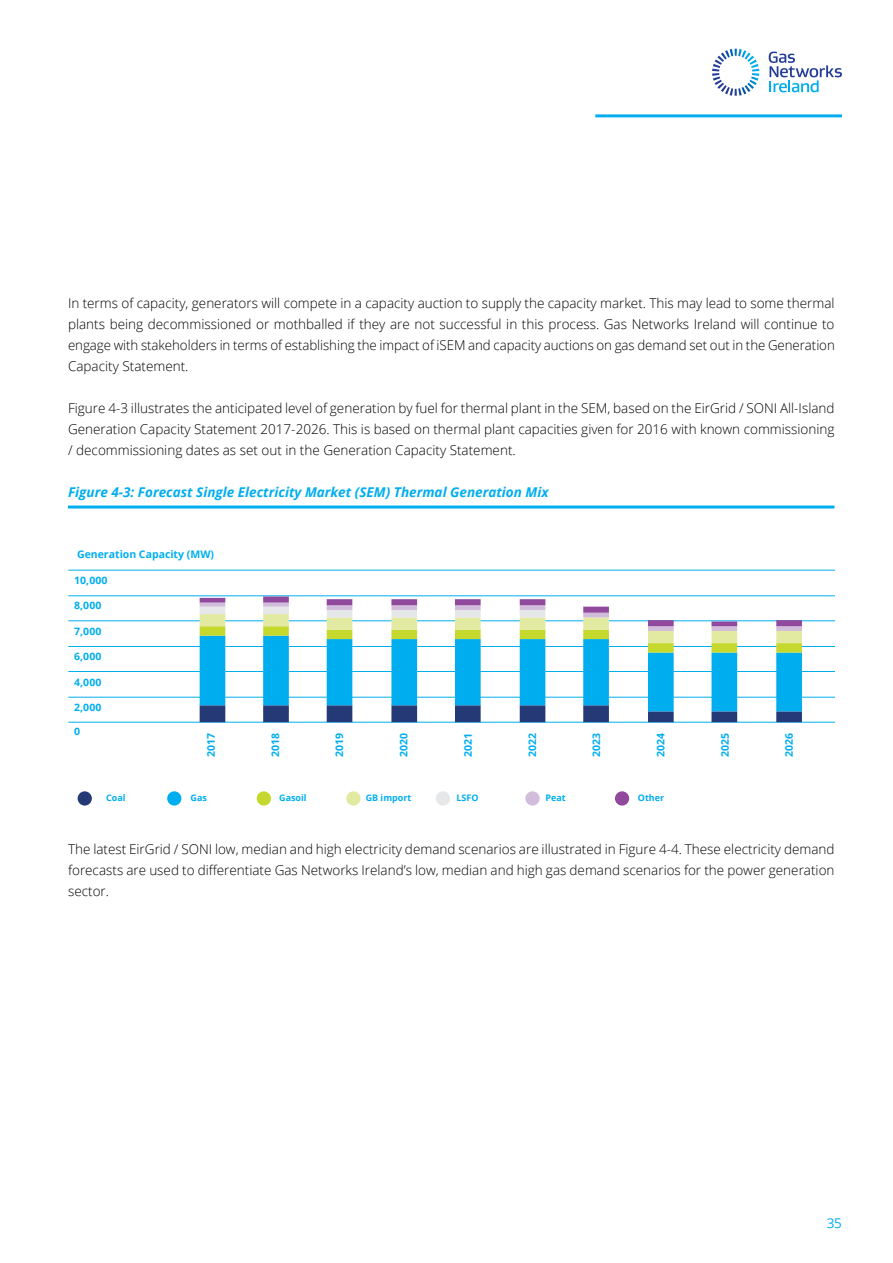
<style>
.page{position:relative;width:893px;height:1263px;background:#fff}
.page>*{position:absolute;margin:0;border:0;box-sizing:border-box;transform-origin:0 0}
.t1{font:300 13.5px/21px "Open Sans";color:#000;text-align:justify}
.t2{font:italic 700 13.5px "Open Sans";color:#00aeef}
.t3{font:13.5px "Open Sans";color:#00aeef}
.t4{font:700 10.5px "Open Sans";color:#00aeef}
.t5{font:700 10.2px "Open Sans";color:#00aeef}
.t6{font:700 9px "Open Sans";color:#00aeef}
</style>
<div class="page">
<hr style="left:68px;top:505px;width:766px;height:3px;background:#00aeef">
<hr style="left:68px;top:722px;width:766px;height:1px;background:#00aeef">
<hr style="left:68px;top:697px;width:766px;height:1px;background:#00aeef">
<hr style="left:68px;top:671px;width:766px;height:1px;background:#00aeef">
<hr style="left:68px;top:646px;width:766px;height:1px;background:#00aeef">
<hr style="left:68px;top:620px;width:766px;height:1px;background:#00aeef">
<hr style="left:68px;top:595px;width:766px;height:1px;background:#00aeef">
<hr style="left:68px;top:570px;width:766px;height:1px;background:#00aeef">
<div style="left:78px;top:791px;width:14px;height:14px;background:#253977;border-radius:50%"></div>
<div style="left:167px;top:791px;width:14px;height:14px;background:#00aeef;border-radius:50%"></div>
<div style="left:257px;top:791px;width:14px;height:14px;background:#c4d82e;border-radius:50%"></div>
<div style="left:346px;top:791px;width:15px;height:14px;background:#e2eaa2;border-radius:50%"></div>
<div style="left:436px;top:791px;width:14px;height:14px;background:#e6e7e8;border-radius:50%"></div>
<div style="left:525px;top:791px;width:15px;height:14px;background:#d2bcdb;border-radius:50%"></div>
<div style="left:615px;top:791px;width:14px;height:14px;background:#90499c;border-radius:50%"></div>
<svg style="left:200px;top:711px;width:602px;height:11px"></svg>
<svg style="left:200px;top:653px;width:602px;height:58px"></svg>
<svg style="left:200px;top:596px;width:602px;height:57px"></svg>
<svg style="left:769px;top:52px;width:73px;height:40px"></svg>
<svg style="left:712px;top:49px;width:47px;height:47px"></svg>
<hr style="left:595px;top:114px;width:247px;height:3px;background:#00aeef">
<p class="t1" style="left:68px;top:292px;width:768px">In terms of capacity, generators will compete in a capacity auction to supply the capacity market. This may lead to some thermal plants being decommissioned or mothballed if they are not successful in this process. Gas Networks Ireland will continue to engage with stakeholders in terms of establishing the impact of iSEM and capacity auctions on gas demand set out in the Generation Capacity Statement.</p>
<p class="t1" style="left:68px;top:397px;width:768px">Figure 4-3 illustrates the anticipated level of generation by fuel for thermal plant in the SEM, based on the EirGrid / SONI All-Island Generation Capacity Statement 2017-2026. This is based on thermal plant capacities given for 2016 with known commissioning / decommissioning dates as set out in the Generation Capacity Statement.</p>
<p class="t2" style="left:68px;top:483px;width:482px">Figure 4-3: Forecast Single Electricity Market (SEM) Thermal Generation Mix</p>
<p class="t4" style="left:77px;top:547px;width:138px">Generation Capacity (MW)</p>
<p class="t5" style="left:74px;top:573px;width:35px">10,000</p>
<p class="t5" style="left:74px;top:598px;width:29px">8,000</p>
<p class="t5" style="left:74px;top:624px;width:29px">7,000</p>
<p class="t5" style="left:74px;top:649px;width:29px">6,000</p>
<p class="t5" style="left:74px;top:675px;width:29px">4,000</p>
<p class="t5" style="left:74px;top:700px;width:29px">2,000</p>
<p class="t5" style="left:74px;top:724px;width:8px">0</p>
<p class="t4" style="left:204px;top:757px;width:25px;rotate:-90deg">2017</p>
<p class="t4" style="left:268px;top:757px;width:25px;rotate:-90deg">2018</p>
<p class="t4" style="left:332px;top:757px;width:25px;rotate:-90deg">2019</p>
<p class="t4" style="left:396px;top:757px;width:25px;rotate:-90deg">2020</p>
<p class="t4" style="left:461px;top:757px;width:25px;rotate:-90deg">2021</p>
<p class="t4" style="left:525px;top:757px;width:25px;rotate:-90deg">2022</p>
<p class="t4" style="left:589px;top:757px;width:25px;rotate:-90deg">2023</p>
<p class="t4" style="left:653px;top:757px;width:25px;rotate:-90deg">2024</p>
<p class="t4" style="left:717px;top:757px;width:25px;rotate:-90deg">2025</p>
<p class="t4" style="left:782px;top:757px;width:25px;rotate:-90deg">2026</p>
<p class="t6" style="left:106px;top:791px;width:21px">Coal</p>
<p class="t6" style="left:191px;top:791px;width:18px">Gas</p>
<p class="t6" style="left:279px;top:791px;width:29px">Gasoil</p>
<p class="t6" style="left:366px;top:791px;width:47px">GB import</p>
<p class="t6" style="left:456px;top:791px;width:24px">LSFO</p>
<p class="t6" style="left:545px;top:791px;width:22px">Peat</p>
<p class="t6" style="left:638px;top:791px;width:28px">Other</p>
<p class="t1" style="left:68px;top:838px;width:768px">The latest EirGrid / SONI low, median and high electricity demand scenarios are illustrated in Figure 4-4. These electricity demand forecasts are used to differentiate Gas Networks Ireland’s low, median and high gas demand scenarios for the power generation sector.</p>
<p class="t3" style="left:827px;top:1213px;width:16px">35</p>
</div>
